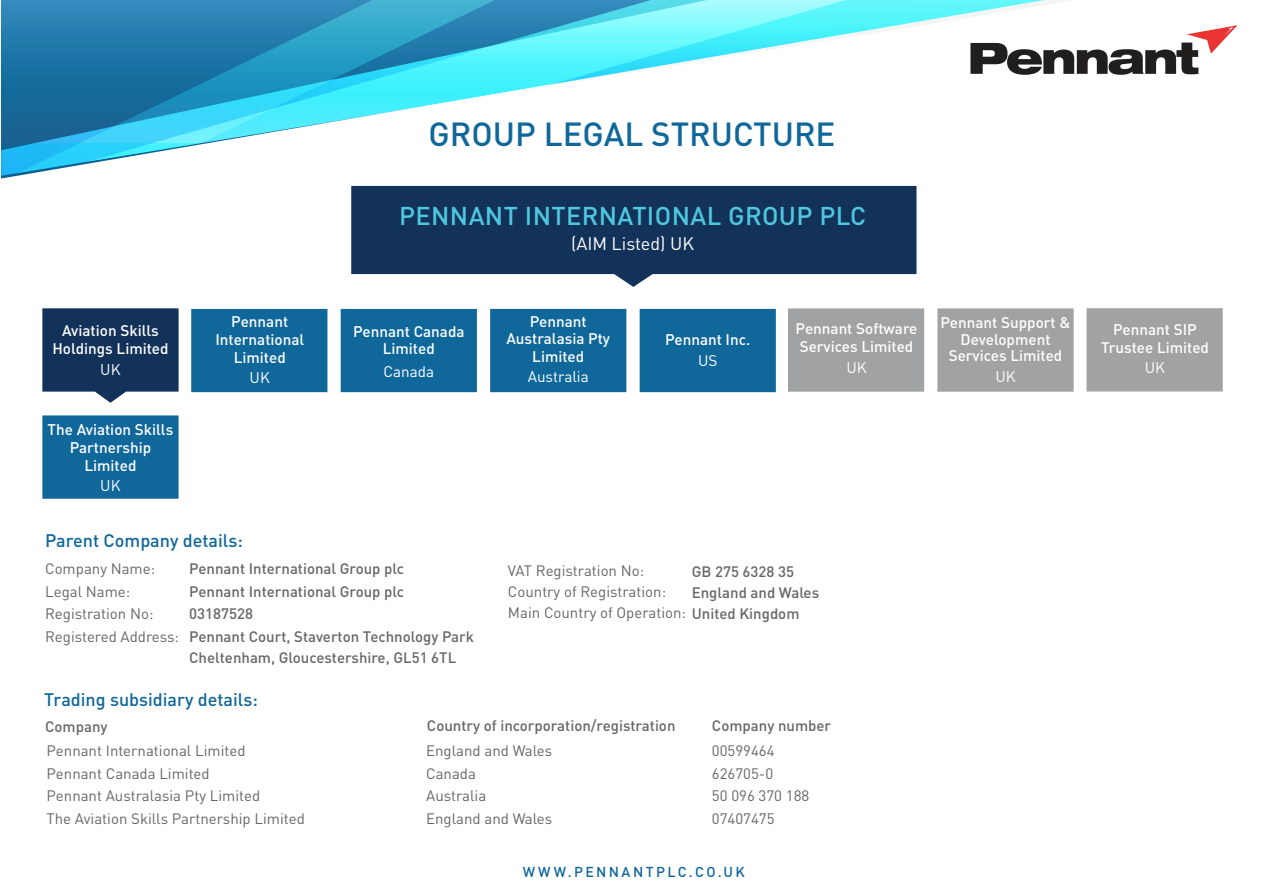
<style>
.page{position:relative;width:1263px;height:893px;background:#fff}
.page>*{position:absolute;margin:0;border:0;box-sizing:border-box;transform-origin:0 0}
.t1{font:500 33px "DIN";color:#10679a}
.t2{font:500 25.5px "DIN";letter-spacing:.015em;color:#4fc7df}
.t3{font:500 18px "DIN";color:#10679a}
.t4{font:18px "DIN";color:#fff}
.t5{font:500 15.3px/17.9px "DIN";color:#fff;text-align:center}
.t6{font:15.3px "DIN";color:#fff}
.t7{font:15px/22.5px "DIN";color:#666}
.t8{font:500 15px/22.5px "DIN";color:#666}
.t9{font:500 14.25px "DINOT";letter-spacing:.165em;color:#10679a}
</style>
<div class="page">
<svg style="left:1076px;top:25px;width:161px;height:50px"></svg>
<svg style="left:1px;top:0;width:1074px;height:176px"></svg>
<svg style="left:351px;top:186px;width:565px;height:101px;background:#304b6d"></svg>
<div style="left:191px;top:309px;width:136px;height:83px;background:#10679a"></div>
<div style="left:341px;top:309px;width:136px;height:83px;background:#10679a"></div>
<div style="left:490px;top:309px;width:136px;height:83px;background:#10679a"></div>
<div style="left:640px;top:309px;width:136px;height:83px;background:#10679a"></div>
<div style="left:788px;top:308px;width:136px;height:84px;background:#a1a2a3"></div>
<div style="left:937px;top:308px;width:137px;height:84px;background:#a1a2a3"></div>
<div style="left:1086px;top:308px;width:137px;height:83px;background:#a1a2a3"></div>
<svg style="left:42px;top:308px;width:137px;height:95px;background:#2e496c"></svg>
<div style="left:42px;top:415px;width:137px;height:84px;background:#10679a"></div>
<h1 class="t1" style="left:428px;top:114px;width:409px">GROUP LEGAL STRUCTURE</h1>
<h2 class="t2" style="left:399px;top:201px;width:468px">PENNANT INTERNATIONAL GROUP PLC</h2>
<p class="t4" style="left:571px;top:233px;width:124px">(AIM Listed) UK</p>
<p class="t5" style="left:52px;top:322px;width:118px">Aviation Skills<br>Holdings Limited</p>
<p class="t6" style="left:100px;top:360px;width:22px">UK</p>
<p class="t5" style="left:48px;top:421px;width:127px">The Aviation Skills<br>Partnership<br>Limited</p>
<p class="t6" style="left:100px;top:476px;width:22px">UK</p>
<p class="t5" style="left:215px;top:313px;width:90px">Pennant<br>International<br>Limited</p>
<p class="t6" style="left:250px;top:368px;width:22px">UK</p>
<p class="t5" style="left:353px;top:322px;width:113px">Pennant Canada<br>Limited</p>
<p class="t6" style="left:383px;top:362px;width:52px">Canada</p>
<p class="t3" style="left:45px;top:530px;width:199px">Parent Company details:</p>
<p class="t7" style="left:45px;top:558px;width:135px">Company Name:<br>Legal Name:<br>Registration No:<br>Registered Address:</p>
<p class="t8" style="left:189px;top:558px;width:286px">Pennant International Group plc<br>Pennant International Group plc<br>03187528<br>Pennant Court, Staverton Technology Park</p>
<p class="t8" style="left:189px;top:646px;width:269px">Cheltenham, Gloucestershire, GL51 6TL</p>
<p class="t3" style="left:44px;top:689px;width:215px">Trading subsidiary details:</p>
<p class="t5" style="left:506px;top:312px;width:105px">Pennant<br>Australasia Pty<br>Limited</p>
<p class="t6" style="left:528px;top:368px;width:63px">Australia</p>
<p class="t5" style="left:665px;top:331px;width:87px">Pennant Inc.</p>
<p class="t6" style="left:698px;top:351px;width:21px">US</p>
<p class="t5" style="left:796px;top:320px;width:123px;text-align:left">Pennant Software<br>Services Limited</p>
<p class="t6" style="left:846px;top:358px;width:22px">UK</p>
<p class="t7" style="left:508px;top:560px;width:180px;line-height:21px">VAT Registration No:<br>Country of Registration:<br>Main Country of Operation:</p>
<p class="t8" style="left:692px;top:561px;width:129px;line-height:21px">GB 275 6328 35<br>England and Wales<br>United Kingdom</p>
<p class="t8" style="left:45px;top:716px;width:64px">Company</p>
<p class="t8" style="left:427px;top:714px;width:250px">Country of incorporation/registration</p>
<p class="t8" style="left:712px;top:714px;width:121px">Company number</p>
<p class="t7" style="left:47px;top:739px;width:260px">Pennant International Limited<br>Pennant Canada Limited<br>Pennant Australasia Pty Limited<br>The Aviation Skills Partnership Limited</p>
<p class="t7" style="left:426px;top:739px;width:128px">England and Wales<br>Canada<br>Australia<br>England and Wales</p>
<p class="t7" style="left:712px;top:739px;width:99px">00599464<br>626705-0<br>50 096 370 188<br>07407475</p>
<p class="t9" style="left:523px;top:862px;width:224px">WWW.PENNANTPLC.CO.UK</p>
<p class="t5" style="left:940px;top:314px;width:131px;line-height:16.5px">Pennant Support &amp;<br>Development<br>Services Limited</p>
<p class="t6" style="left:995px;top:367px;width:22px">UK</p>
<p class="t5" style="left:1101px;top:320px;width:110px">Pennant SIP<br>Trustee Limited</p>
<p class="t6" style="left:1145px;top:358px;width:22px">UK</p>
</div>
